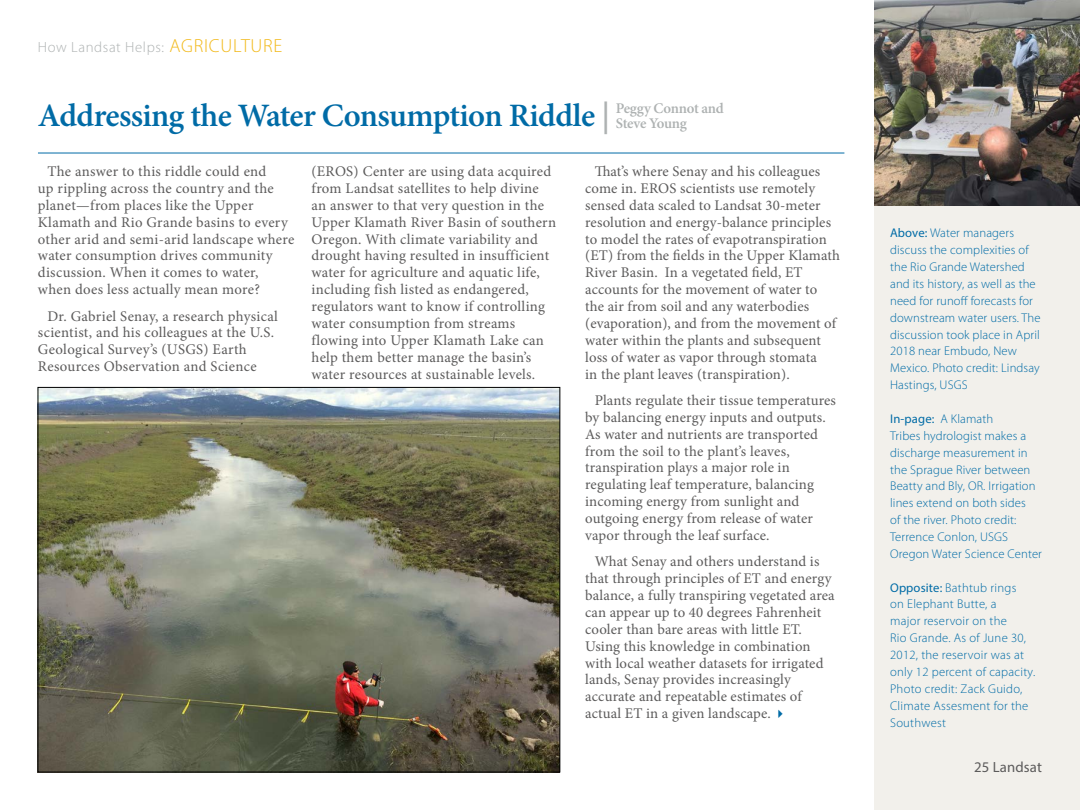
<style>
.page{position:relative;width:1080px;height:810px;background:#fff}
.page>*{position:absolute;margin:0;border:0;box-sizing:border-box;transform-origin:0 0}
.t1{font:600 32.75px "Minion Pro";letter-spacing:-.02em;color:#006ba6}
.body-copy_new{font:14.75px/16.9px "Minion Pro";letter-spacing:.01em;color:#5c5b5b}
.t2{font:300 14.75px "Myriad Pro";letter-spacing:.04em;color:#aeb2b2}
.t3{font:600 14.75px "Minion Pro";letter-spacing:-.025em;color:#aeb2b2}
.t4{font:14.75px "Myriad Pro";letter-spacing:.01em;color:#5c5b5b}
.t5{font:300 12.62px/16.9px "Myriad Pro";letter-spacing:.01em;color:#006ba6}
.s1{font-size:19px;color:#f2b91a}
.s2{color:#aeb2b2}
.s3{font-weight:400}
</style>
<div class="page">
<div style="left:875px;top:0;width:205px;height:810px;background:#f2f0eb"></div>
<img style="left:40px;top:389px;width:518px;height:381px">
<img style="left:875px;top:0;width:205px;height:205px">
<hr style="left:38px;top:153px;width:806px;height:1px;background:#006ba6">
<p class="t2" style="left:38px;top:39px;width:246px">How Landsat Helps: <span class="s1">AGRICULTURE</span></p>
<p class="t1" style="left:38px;top:93px;width:574px">Addressing the Water Consumption Riddle <span class="s2">|</span></p>
<p class="body-copy_new" style="left:38px;top:163px;width:258px;text-indent:9px">The answer to this riddle could end<br>up rippling across the country and the planet—from places like the Upper Klamath and Rio Grande basins to every other arid and semi-arid landscape where water consumption drives community discussion. When it comes to water, when does less actually mean more?</p>
<p class="body-copy_new" style="left:38px;top:308px;width:241px;text-indent:9px">Dr. Gabriel Senay, a research physical scientist, and his colleagues at the U.S.<br>Geological Survey’s (USGS) Earth Resources Observation and Science</p>
<p class="t3" style="left:616px;top:98px;width:110px">Peggy Connot and</p>
<p class="t3" style="left:616px;top:113px;width:72px">Steve Young</p>
<p class="body-copy_new" style="left:312px;top:163px;width:246px">(EROS) Center are using data acquired from Landsat satellites to help divine an answer to that very question in the Upper Klamath River Basin of southern Oregon. With climate variability and drought having resulted in insufficient water for agriculture and aquatic life, including fish listed as endangered, regulators want to know if controlling water consumption from streams flowing into Upper Klamath Lake can help them better manage the basin’s water resources at sustainable levels.</p>
<p class="body-copy_new" style="left:585px;top:163px;width:256px;text-indent:9px">That’s where Senay and his colleagues come in. EROS scientists use remotely sensed data scaled to Landsat 30-meter resolution and energy-balance principles to model the rates of evapotranspiration (ET) from the fields in the Upper Klamath River Basin. In a vegetated field, ET accounts for the movement of water to<br>the air from soil and any waterbodies (evaporation), and from the movement of water within the plants and subsequent loss of water as vapor through stomata<br>in the plant leaves (transpiration).</p>
<p class="body-copy_new" style="left:585px;top:392px;width:252px;text-indent:9px">Plants regulate their tissue temperatures by balancing energy inputs and outputs.<br>As water and nutrients are transported from the soil to the plant’s leaves, transpiration plays a major role in regulating leaf temperature, balancing incoming energy from sunlight and outgoing energy from release of water vapor through the leaf surface.</p>
<p class="body-copy_new" style="left:585px;top:553px;width:251px;text-indent:9px">What Senay and others understand is that through principles of ET and energy balance, a fully transpiring vegetated area can appear up to 40 degrees Fahrenheit cooler than bare areas with little ET.<br>Using this knowledge in combination with local weather datasets for irrigated lands, Senay provides increasingly accurate and repeatable estimates of actual ET in a given landscape.</p>
<p class="t5" style="left:890px;top:225px;width:152px"><span class="s3">Above:</span> Water managers discuss the complexities of the Rio Grande Watershed and its history, as well as the need for runoff forecasts for downstream water users. The discussion took place in April<br>2018 near Embudo, New<br>Mexico. Photo credit: Lindsay<br>Hastings, USGS</p>
<p class="t5" style="left:890px;top:410px;width:153px"><span class="s3">In-page:</span> A Klamath<br>Tribes hydrologist makes a discharge measurement in the Sprague River between<br>Beatty and Bly, OR. Irrigation lines extend on both sides<br>of the river. Photo credit:<br>Terrence Conlon, USGS<br>Oregon Water Science Center</p>
<p class="t5" style="left:890px;top:579px;width:147px"><span class="s3">Opposite:</span> Bathtub rings<br>on Elephant Butte, a<br>major reservoir on the<br>Rio Grande. As of June 30,<br>2012, the reservoir was at only 12 percent of capacity.<br>Photo credit: Zack Guido,<br>Climate Assesment for the<br>Southwest</p>
<p class="t4" style="left:974px;top:758px;width:70px">25 Landsat</p>
</div>
